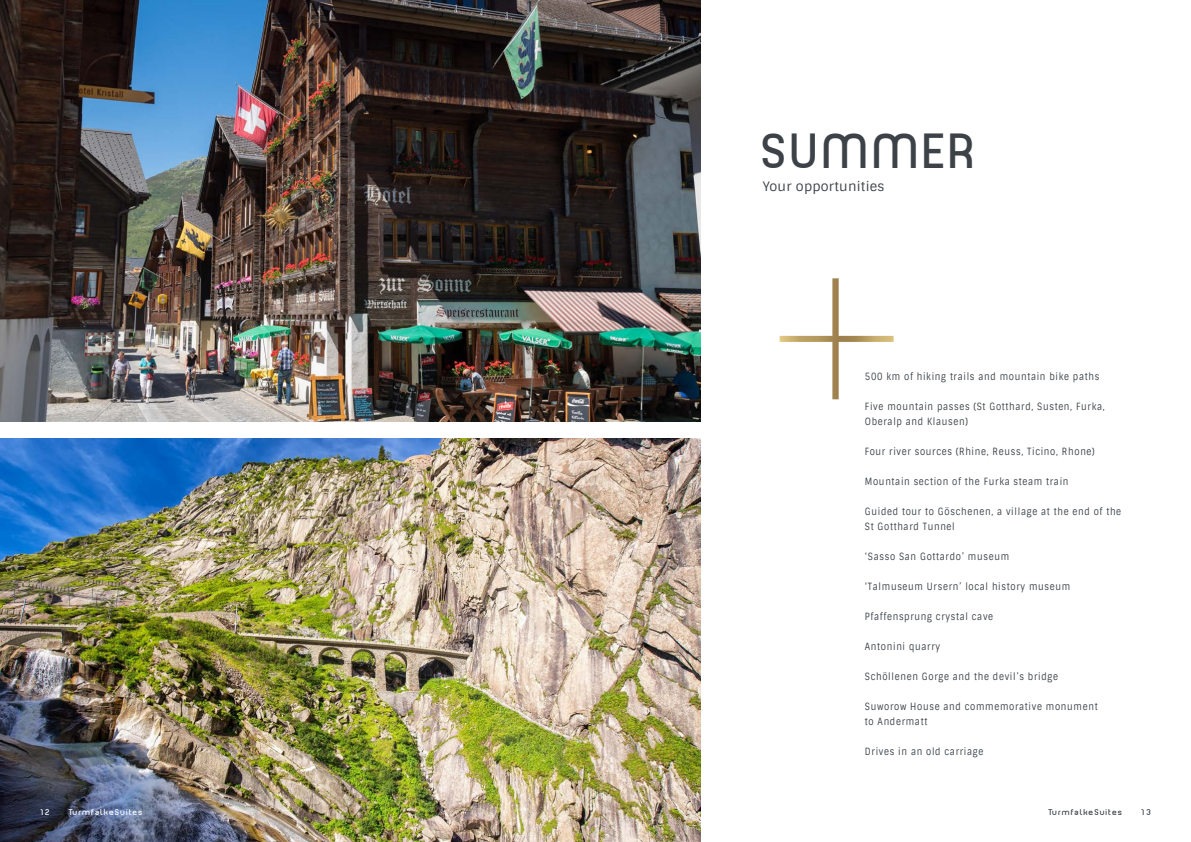
<style>
.page{position:relative;width:1191px;height:842px;background:#fff}
.page>*{position:absolute;margin:0;border:0;box-sizing:border-box;transform-origin:0 0}
.t1{font:100 233.7px "Roboto";color:#fff}
.t2{font:47px "Planet Estyle";letter-spacing:.1em;color:#3c4247}
.t3{font:13px "Sintony";letter-spacing:.02em;color:#3c4247}
.t4{font:10px/15px "Sintony";letter-spacing:.08em;color:#3c4247;scale:.86 1}
.t5{font:8px "Planet Estyle";letter-spacing:.15em;color:#3c4247}
.t6{font:8px "Planet Estyle";letter-spacing:.15em;color:#fff}
</style>
<div class="page">
<img style="left:0;top:0;width:700px;height:421px">
<img style="left:0;top:438px;width:700px;height:404px">
<p class="t6" style="left:40px;top:807px;width:12px">12</p>
<p class="t6" style="left:69px;top:807px;width:75px">TurmfalkeSuites</p>
<h2 class="t2" style="left:763px;top:120px;width:214px">SUMMER</h2>
<h3 class="t3" style="left:763px;top:178px;width:123px">Your opportunities</h3>
<h1 class="t1" style="left:771px;top:171px;width:133px">+</h1>
<p class="t4" style="left:865px;top:369px;width:274px">500 km of hiking trails and mountain bike paths</p>
<p class="t4" style="left:865px;top:399px;width:280px">Five mountain passes (St Gotthard, Susten, Furka,<br>Oberalp and Klausen)</p>
<p class="t4" style="left:865px;top:444px;width:269px">Four river sources (Rhine, Reuss, Ticino, Rhone)</p>
<p class="t4" style="left:865px;top:474px;width:238px">Mountain section of the Furka steam train</p>
<p class="t4" style="left:865px;top:504px;width:300px">Guided tour to Göschenen, a village at the end of the<br>St Gotthard Tunnel</p>
<p class="t4" style="left:865px;top:549px;width:169px">‘Sasso San Gottardo’ museum</p>
<p class="t4" style="left:865px;top:579px;width:240px">‘Talmuseum Ursern’ local history museum</p>
<p class="t4" style="left:865px;top:609px;width:151px">Pfaffensprung crystal cave</p>
<p class="t4" style="left:865px;top:639px;width:89px">Antonini quarry</p>
<p class="t4" style="left:865px;top:669px;width:226px">Schöllenen Gorge and the devil’s bridge</p>
<p class="t4" style="left:865px;top:699px;width:272px">Suworow House and commemorative monument to Andermatt</p>
<p class="t4" style="left:865px;top:744px;width:139px">Drives in an old carriage</p>
<p class="t5" style="left:1048px;top:807px;width:75px">TurmfalkeSuites</p>
<p class="t5" style="left:1140px;top:807px;width:12px">13</p>
</div>
